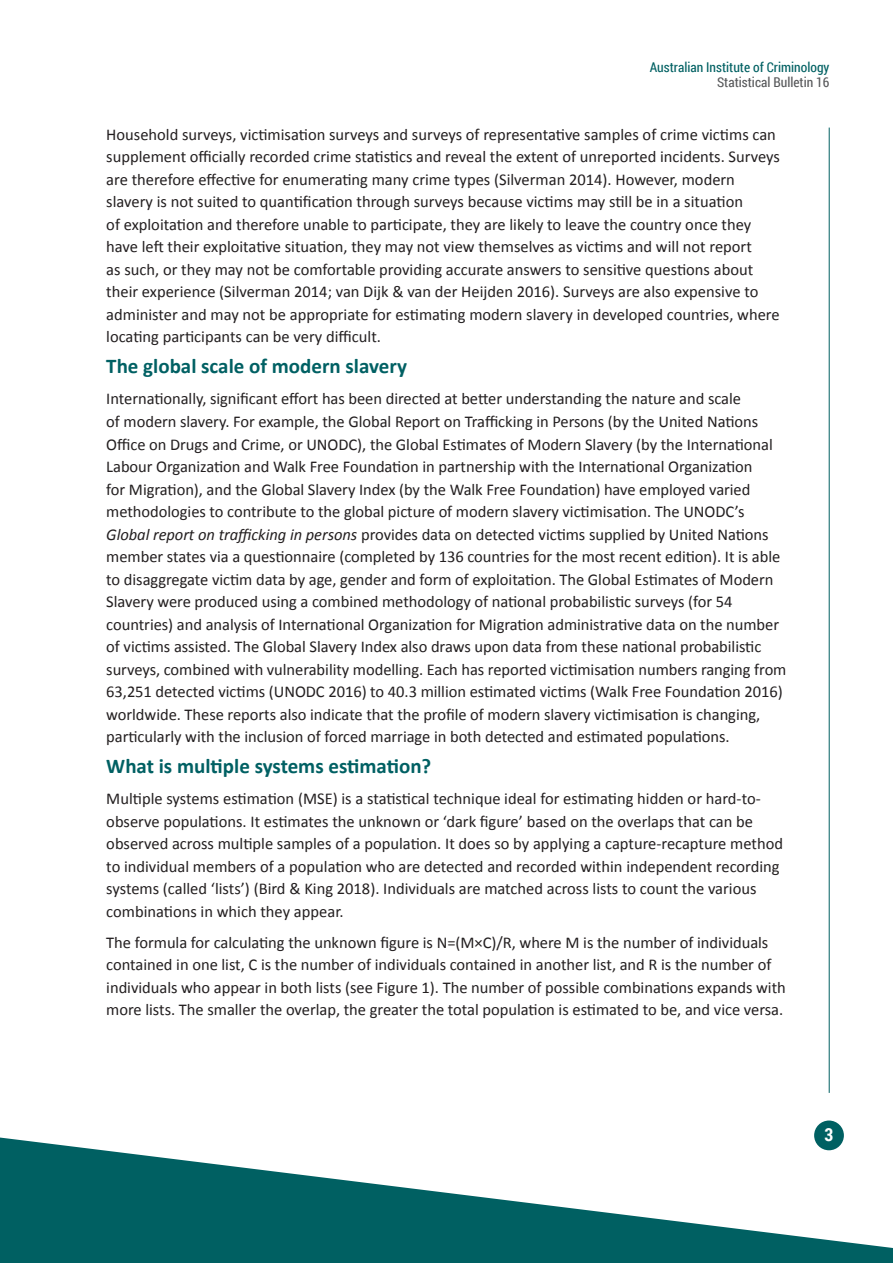
<style>
.page{position:relative;width:893px;height:1263px;background:#fff}
.page>*{position:absolute;margin:0;border:0;box-sizing:border-box;transform-origin:0 0}
.Heading_2{font:700 21px "Calibri";color:#006063}
.t1{font:700 18px "Roboto Condensed";color:#fff}
.body{font:16.5px/22.5px "Calibri";letter-spacing:-.005em;color:#231f20}
.t2{font:13.5px "Roboto Condensed";color:#006062}
.t3{font:13.5px "Roboto Condensed";color:#57585a}
.s1{font-style:italic}
</style>
<div class="page">
<hr style="left:829px;top:128px;width:1px;height:965px;background:#006062">
<div style="left:814px;top:1120px;width:30px;height:30px;background:#006062;border-radius:50%"></div>
<svg style="left:0;top:1137px;width:893px;height:126px;fill:#006062"></svg>
<p class="t2" style="left:650px;top:58px;width:181px">Australian Institute of Criminology</p>
<p class="t3" style="left:717px;top:73px;width:114px">Statistical Bulletin 16</p>
<p class="body" style="left:106px;top:123px;width:675px">Household surveys, victimisation surveys and surveys of representative samples of crime victims can supplement officially recorded crime statistics and reveal the extent of unreported incidents. Surveys are therefore effective for enumerating many crime types (Silverman 2014). However, modern slavery is not suited to quantification through surveys because victims may still be in a situation<br>of exploitation and therefore unable to participate, they are likely to leave the country once they have left their exploitative situation, they may not view themselves as victims and will not report<br>as such, or they may not be comfortable providing accurate answers to sensitive questions about their experience (Silverman 2014; van Dijk &amp; van der Heijden 2016). Surveys are also expensive to administer and may not be appropriate for estimating modern slavery in developed countries, where locating participants can be very difficult.</p>
<p class="Heading_2" style="left:106px;top:353px;width:302px">The global scale of modern slavery</p>
<p class="body" style="left:106px;top:388px;width:682px">Internationally, significant effort has been directed at better understanding the nature and scale<br>of modern slavery. For example, the Global Report on Trafficking in Persons (by the United Nations Office on Drugs and Crime, or UNODC), the Global Estimates of Modern Slavery (by the International Labour Organization and Walk Free Foundation in partnership with the International Organization<br>for Migration), and the Global Slavery Index (by the Walk Free Foundation) have employed varied methodologies to contribute to the global picture of modern slavery victimisation. The UNODC’s <span class="s1">Global report on trafficking in persons</span> provides data on detected victims supplied by United Nations member states via a questionnaire (completed by 136 countries for the most recent edition). It is able to disaggregate victim data by age, gender and form of exploitation. The Global Estimates of Modern Slavery were produced using a combined methodology of national probabilistic surveys (for 54 countries) and analysis of International Organization for Migration administrative data on the number of victims assisted. The Global Slavery Index also draws upon data from these national probabilistic surveys, combined with vulnerability modelling. Each has reported victimisation numbers ranging from 63,251 detected victims (UNODC 2016) to 40.3 million estimated victims (Walk Free Foundation 2016) worldwide. These reports also indicate that the profile of modern slavery victimisation is changing, particularly with the inclusion of forced marriage in both detected and estimated populations.</p>
<p class="Heading_2" style="left:106px;top:753px;width:326px">What is multiple systems estimation?</p>
<p class="body" style="left:106px;top:787px;width:678px">Multiple systems estimation (MSE) is a statistical technique ideal for estimating hidden or hard-to&shy;observe populations. It estimates the unknown or ‘dark figure’ based on the overlaps that can be observed across multiple samples of a population. It does so by applying a capture-recapture method to individual members of a population who are detected and recorded within independent recording systems (called ‘lists’) (Bird &amp; King 2018). Individuals are matched across lists to count the various combinations in which they appear.</p>
<p class="body" style="left:106px;top:931px;width:681px">The formula for calculating the unknown figure is N=(M×C)/R, where M is the number of individuals contained in one list, C is the number of individuals contained in another list, and R is the number of individuals who appear in both lists (see Figure 1). The number of possible combinations expands with more lists. The smaller the overlap, the greater the total population is estimated to be, and vice versa.</p>
<p class="t1" style="left:824px;top:1122px;width:10px">3</p>
</div>
